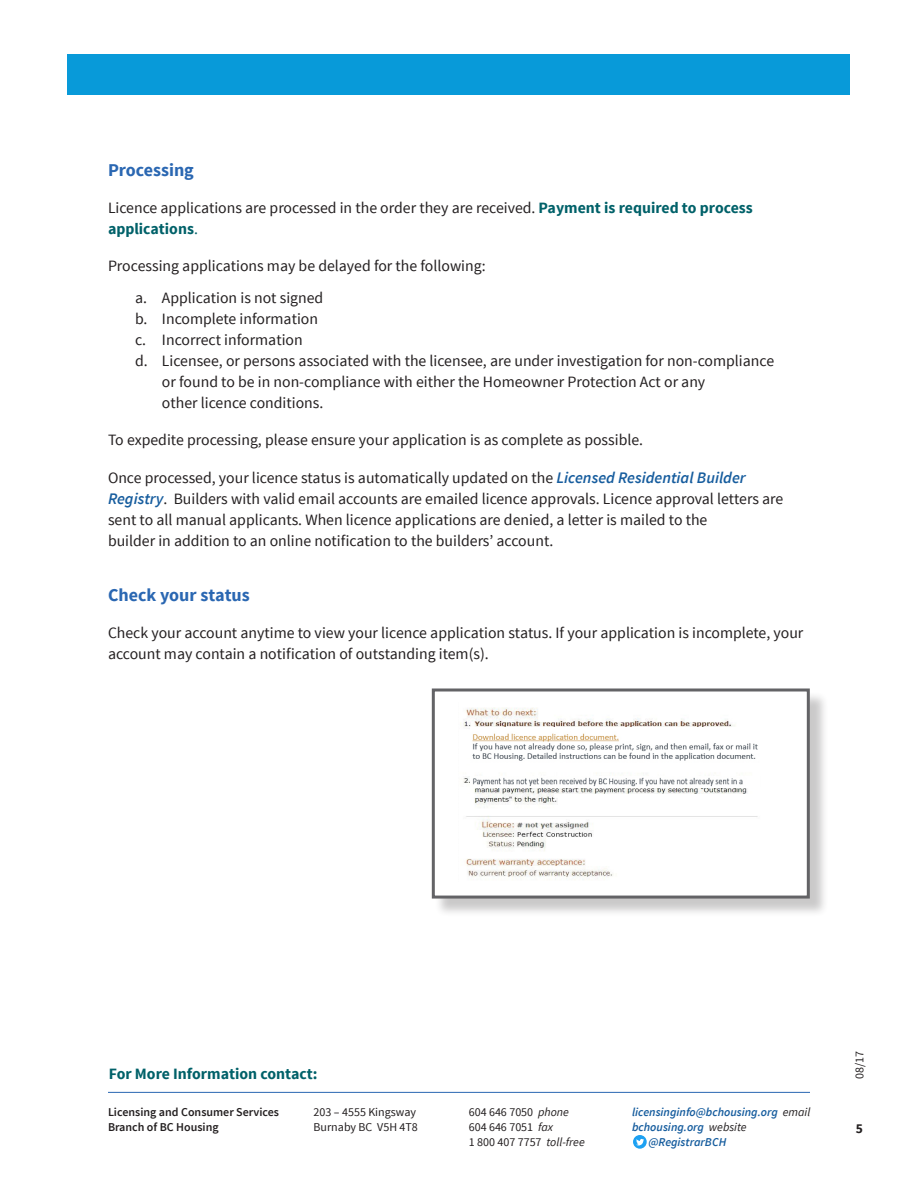
<style>
.page{position:relative;width:918px;height:1188px;background:#fff}
.page>*{position:absolute;margin:0;border:0;box-sizing:border-box;transform-origin:0 0}
.Subtitle{font:700 18px "Source Sans Pro";color:#2a67b2}
.Body{font:15.75px/21px "Source Sans Pro";color:#231f20}
.Lists_body{font:15.75px "Source Sans Pro";color:#231f20}
.Body-2{font:700 15.75px "Source Sans Pro";color:#006169}
.t1{font:700 13.5px "Source Sans Pro";color:#231f20}
.t2{font:12px/15px "Source Sans Pro";color:#231f20}
.t3{font:italic 600 12px "Source Sans Pro";color:#175d9e}
.t4{font:600 12px/15px "Source Sans Pro";color:#231f20}
.s1{font-weight:700;color:#006169}
.s2{color:#006169}
.s3{font-weight:600;font-style:italic;font-size:16.2px;color:#175d9e}
.s4{font-style:italic}
.s5{font-weight:400;color:#231f20}
</style>
<div class="page">
<hr style="left:108px;top:1092px;width:702px;height:1px;background:#2a67b2">
<div style="left:68px;top:54px;width:782px;height:40px;background:#089ad9"></div>
<svg style="left:633px;top:1135px;width:14px;height:14px"></svg>
<svg style="left:636px;top:1139px;width:8px;height:6px"></svg>
<div style="left:434px;top:691px;width:394px;height:226px;background:#231f20;opacity:.24"></div>
<div style="left:433px;top:690px;width:375px;height:207px;background:#fff"></div>
<div style="left:432px;top:688px;width:378px;height:211px;border:3px solid #636366"></div>
<svg style="left:460px;top:708px;width:298px;height:172px"></svg>
<img style="left:470px;top:777px;width:288px;height:10px">
<img style="left:470px;top:728px;width:288px;height:40px">
<p class="Subtitle" style="left:108px;top:158px;width:87px">Processing</p>
<p class="Body" style="left:108px;top:197px;width:646px">Licence applications are processed in the order they are received. <span class="s1">Payment is required to process applications</span><span class="s2">.</span></p>
<p class="Body" style="left:108px;top:256px;width:379px">Processing applications may be delayed for the following:</p>
<p class="Lists_body" style="left:135px;top:288px;width:190px">a. Application is not signed</p>
<p class="Lists_body" style="left:135px;top:309px;width:185px">b. Incomplete information</p>
<p class="Lists_body" style="left:135px;top:330px;width:169px">c. Incorrect information</p>
<p class="Lists_body" style="left:135px;top:351px;width:641px">d. Licensee, or persons associated with the licensee, are under investigation for non-compliance</p>
<p class="Lists_body" style="left:162px;top:372px;width:545px">or found to be in non-compliance with either the Homeowner Protection Act or any</p>
<p class="Lists_body" style="left:162px;top:393px;width:163px">other licence conditions.</p>
<p class="Body" style="left:108px;top:430px;width:537px">To expedite processing, please ensure your application is as complete as possible.</p>
<p class="Body" style="left:108px;top:467px;width:677px">Once processed, your licence status is automatically updated on the <span class="s3">Licensed Residential Builder Registry</span>. Builders with valid email accounts are emailed licence approvals. Licence approval letters are sent to all manual applicants. When licence applications are denied, a letter is mailed to the<br>builder in addition to an online notification to the builders’ account.</p>
<p class="Subtitle" style="left:108px;top:584px;width:143px">Check your status</p>
<p class="Body" style="left:108px;top:623px;width:697px">Check your account anytime to view your licence application status. If your application is incomplete, your account may contain a notification of outstanding item(s).</p>
<p class="Body-2" style="left:109px;top:1064px;width:210px">For More Information contact:</p>
<p class="t4" style="left:108px;top:1105px;width:173px">Licensing and Consumer Services<br>Branch of BC Housing</p>
<p class="t2" style="left:314px;top:1105px;width:106px">203 – 4555 Kingsway<br>Burnaby BC V5H 4T8</p>
<p class="t2" style="left:469px;top:1105px;width:118px">604 646 7050 <span class="s4">phone<br></span>604 646 7051 <span class="s4">fax<br></span>1 800 407 7757 <span class="s4">toll-free</span></p>
<p class="t3" style="left:632px;top:1105px;width:180px">licensinginfo@bchousing.org <span class="s5">email</span></p>
<p class="t3" style="left:632px;top:1120px;width:116px">bchousing.org <span class="s5">website</span></p>
<p class="t3" style="left:648px;top:1135px;width:79px">@RegistrarBCH</p>
<p class="t2" style="left:852px;top:1079px;width:30px;rotate:-90deg">08/17</p>
<p class="t1" style="left:856px;top:1120px;width:9px">5</p>
</div>
